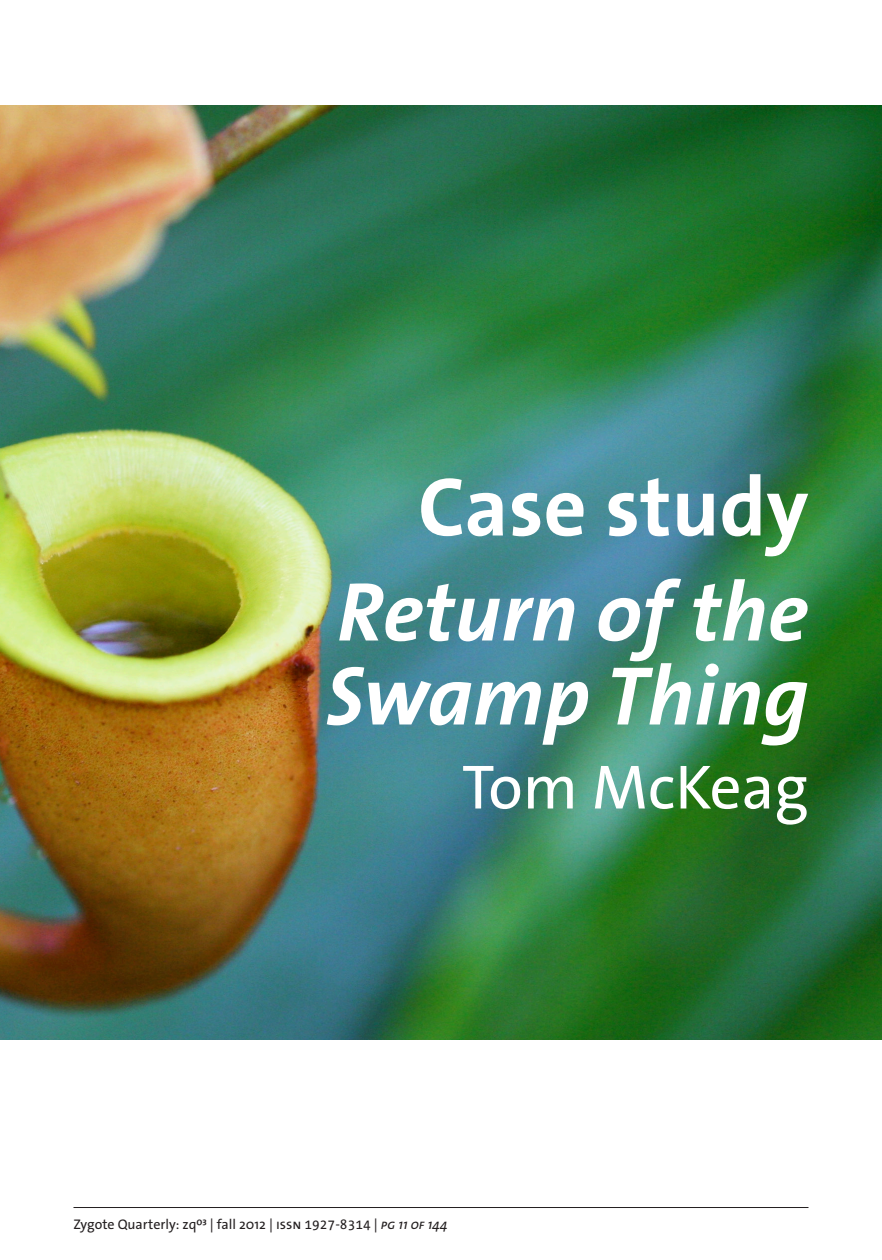
<style>
.page{position:relative;width:882px;height:1260px;background:#fff}
.page>*{position:absolute;margin:0;border:0;box-sizing:border-box;transform-origin:0 0}
.articleTitleWhite{font:84px/84px "The Sans LP7 Bld IT";color:#fff}
.articleTitleWhite-2{font:84px "The Sans LP7 Bld";color:#fff}
.articleTitleWhite-3{font:63px "The Sans LP5 Plain";color:#fff}
.t1{font:14px "The Sans LP5 Plain";color:#231f20}
.s1{font-family:"The Sans LP5 Plain IT"}
</style>
<div class="page">
<img style="left:0;top:105px;width:882px;height:935px">
<hr style="left:74px;top:1207px;width:734px;height:1px;background:#231f20">
<p class="articleTitleWhite-2" style="left:418px;top:453px;width:392px">Case study</p>
<p class="articleTitleWhite" style="left:325px;top:573px;width:485px">Return of the<br>Swamp Thing</p>
<p class="articleTitleWhite-3" style="left:462px;top:747px;width:348px">Tom McKeag</p>
<p class="t1" style="left:74px;top:1215px;width:376px">Zygote Quarterly: zq⁰³ | fall 2012 | ISSN 1927-8314 | <span class="s1">Pg 11 of 144</span></p>
</div>
